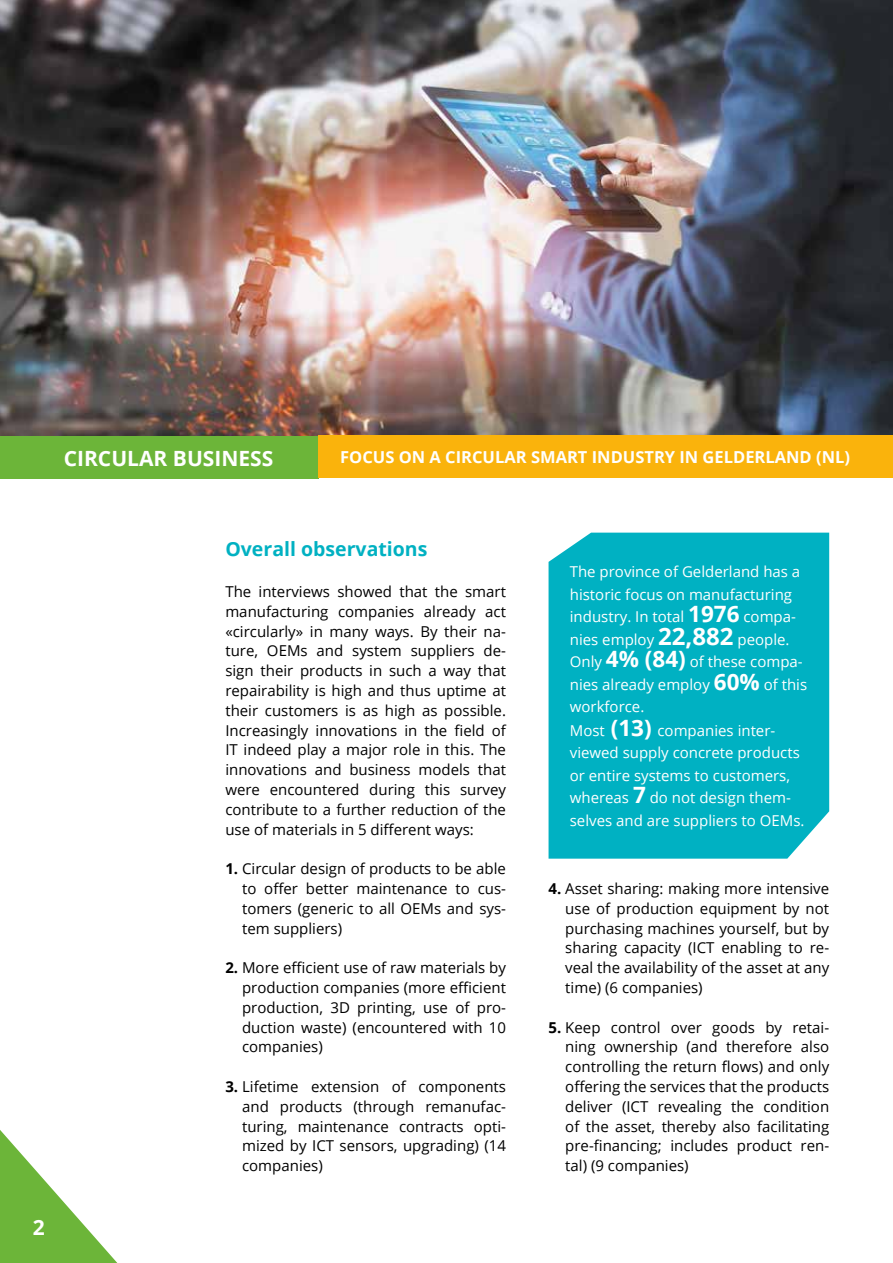
<style>
.page{position:relative;width:893px;height:1263px;background:#fff}
.page>*{position:absolute;margin:0;border:0;box-sizing:border-box;transform-origin:0 0}
.t1{font:700 21px "Open Sans";color:#fff}
.t2{font:700 19.5px "Open Sans";color:#00b1c2}
.t3{font:700 16.5px "Open Sans";color:#fff}
.t4{font:15px/19.8px "Open Sans";color:#000;text-align:justify}
.t5{font:15px/22.6px "Open Sans";color:#fff}
.s1{font-weight:700}
.s2{font-weight:700;font-size:22.5px}
.s3{font-weight:700;font-size:24px}
</style>
<div class="page">
<img style="left:0;top:0;width:893px;height:437px">
<div style="left:0;top:437px;width:319px;height:42px;background:#6cb539"></div>
<div style="left:319px;top:435px;width:574px;height:43px;background:#fab30c"></div>
<div style="left:549px;top:533px;width:280px;height:326px;background:#00b1c2"></div>
<svg style="left:0;top:1130px;width:117px;height:133px"></svg>
<h1 class="t1" style="left:64px;top:443px;width:211px">CIRCULAR BUSINESS</h1>
<p class="t3" style="left:340px;top:445px;width:511px">FOCUS ON A CIRCULAR SMART INDUSTRY IN GELDERLAND (NL)</p>
<h1 class="t1" style="left:33px;top:1212px;width:13px">2</h1>
<h2 class="t2" style="left:225px;top:535px;width:204px">Overall observations</h2>
<p class="t4" style="left:225px;top:581px;width:282px">The interviews showed that the smart manufacturing companies already act «circularly» in many ways. By their na&shy;ture, OEMs and system suppliers de&shy;sign their products in such a way that repairability is high and thus uptime at their customers is as high as possible.<br>Increasingly innovations in the field of IT indeed play a major role in this. The innovations and business models that were encountered during this survey contribute to a further reduction of the use of materials in 5 different ways:</p>
<p class="t4" style="left:242px;top:858px;width:265px;text-indent:-17px"><span class="s1">1.</span> Circular design of products to be able to offer better maintenance to cus&shy;tomers (generic to all OEMs and sys&shy;tem suppliers)</p>
<p class="t4" style="left:242px;top:957px;width:265px;text-indent:-17px"><span class="s1">2.</span> More efficient use of raw materials by production companies (more efficient production, 3D printing, use of pro&shy;duction waste) (encountered with 10 companies)</p>
<p class="t4" style="left:242px;top:1076px;width:265px;text-indent:-17px"><span class="s1">3.</span> Lifetime extension of components and products (through remanufac&shy;turing, maintenance contracts opti&shy;mized by ICT sensors, upgrading) (14 companies)</p>
<p class="t5" style="left:570px;top:560px;width:239px">The province of Gelderland has a historic focus on manufacturing industry. In total <span class="s2">1976</span> compa&shy;nies employ <span class="s3">22,882</span> people.<br>Only <span class="s2">4% (84)</span> of these compa&shy;nies already employ <span class="s2">60%</span> of this workforce.<br>Most <span class="s2">(13)</span> companies inter&shy;viewed supply concrete products or entire systems to customers, whereas <span class="s2">7</span> do not design them&shy;selves and are suppliers to OEMs.</p>
<p class="t4" style="left:565px;top:878px;width:265px;text-indent:-17px"><span class="s1">4.</span> Asset sharing: making more intensive use of production equipment by not purchasing machines yourself, but by sharing capacity (ICT enabling to re&shy;veal the availability of the asset at any time) (6 companies)</p>
<p class="t4" style="left:565px;top:1017px;width:265px;text-indent:-17px"><span class="s1">5.</span> Keep control over goods by retai&shy;ning ownership (and therefore also controlling the return flows) and only offering the services that the products deliver (ICT revealing the condition of the asset, thereby also facilitating pre-financing; includes product ren&shy;tal) (9 companies)</p>
</div>
